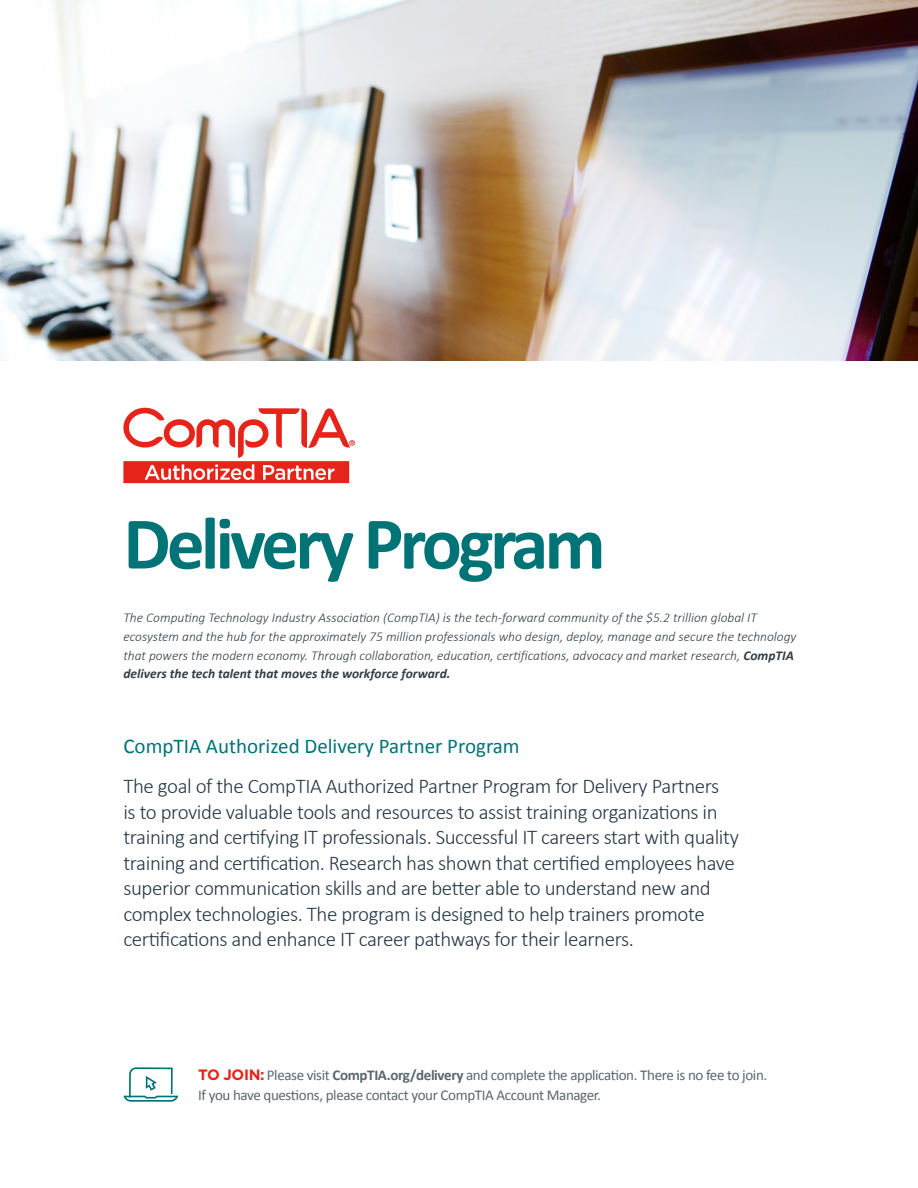
<style>
.page{position:relative;width:918px;height:1188px;background:#fff}
.page>*{position:absolute;margin:0;border:0;box-sizing:border-box;transform-origin:0 0}
.t1{font:700 75px "Calibri";letter-spacing:-.05em;color:#007377}
.t2{font:300 21px/25.5px "Calibri";letter-spacing:-.02em;color:#253746}
.t3{font:21px "Calibri";color:#007377}
.t4{font:15px/19.5px "Calibri";letter-spacing:-.025em;color:#5a6670}
.t5{font:italic 300 13.5px/18.6px "Calibri";color:#313e48}
.s1{font-weight:700}
.s2{font-family:"Gotham";font-weight:700;color:#e72419}
</style>
<div class="page">
<img style="left:0;top:0;width:918px;height:361px">
<svg style="left:123px;top:1067px;width:55px;height:35px"></svg>
<svg style="left:123px;top:408px;width:232px;height:75px"></svg>
<p class="t1" style="left:123px;top:491px;width:484px">Delivery Program</p>
<p class="t5" style="left:123px;top:609px;width:675px">The Computing Technology Industry Association (CompTIA) is the tech-forward community of the $5.2 trillion global IT ecosystem and the hub for the approximately 75 million professionals who design, deploy, manage and secure the technology that powers the modern economy. Through collaboration, education, certifications, advocacy and market research, <span class="s1">CompTIA delivers the tech talent that moves the workforce forward.</span></p>
<p class="t3" style="left:123px;top:732px;width:398px">CompTIA Authorized Delivery Partner Program</p>
<p class="t2" style="left:123px;top:773px;width:597px">The goal of the CompTIA Authorized Partner Program for Delivery Partners is to provide valuable tools and resources to assist training organizations in</p>
<p class="t2" style="left:123px;top:824px;width:617px">training and certifying IT professionals. Successful IT careers start with quality training and certification. Research has shown that certified employees have superior communication skills and are better able to understand new and</p>
<p class="t2" style="left:123px;top:901px;width:583px">complex technologies. The program is designed to help trainers promote certifications and enhance IT career pathways for their learners.</p>
<p class="t4" style="left:198px;top:1065px;width:571px"><span class="s2">TO JOIN:</span> Please visit <span class="s1">CompTIA.org/delivery</span> and complete the application. There is no fee to join.<br>If you have questions, please contact your CompTIA Account Manager.</p>
</div>
